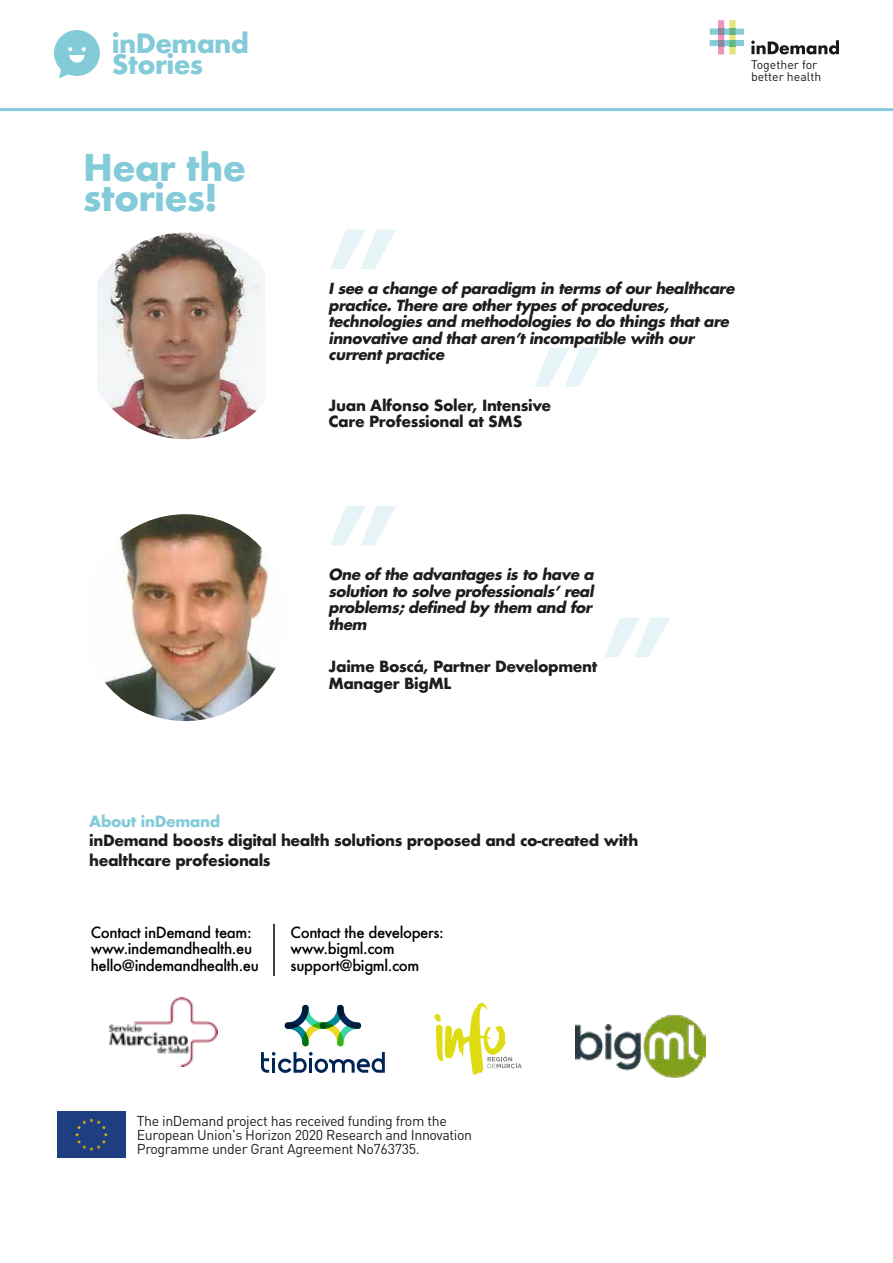
<style>
.page{position:relative;width:893px;height:1263px;background:#fff}
.page>*{position:absolute;margin:0;border:0;box-sizing:border-box;transform-origin:0 0}
.t1{font:700 118.5px "Futura";color:#83cbd8}
.t2{font:700 36px/30px "Futura";letter-spacing:-.025em;color:#83cbd8}
.t3{font:700 25.95px/21.8px "Futura";letter-spacing:-.025em;color:#83cbd8}
.t4{font:italic 700 15px/16.5px "Futura LT";letter-spacing:-.025em;color:#1d1d1b}
.t5{font:700 15px/16.5px "Futura";letter-spacing:-.025em;color:#1d1e1c}
.t6{font:500 15px/16.5px "Futura";letter-spacing:-.025em;color:#000}
.t7{font:700 15px "Futura";letter-spacing:-.025em;color:#83cbd8}
.t8{font:14.1px/14.1px "DIN";letter-spacing:-.025em;color:#1e1e1c}
.t9{font:12.3px/11.6px "DIN";color:#1a171c}
</style>
<div class="page">
<hr style="left:0;top:108px;width:893px;height:3px;background:#83cbd8">
<img style="left:104px;top:514px;width:172px;height:207px">
<img style="left:97px;top:232px;width:168px;height:208px">
<div style="left:57px;top:1111px;width:69px;height:47px;background:#1d3e81"></div>
<svg style="left:75px;top:1118px;width:33px;height:33px"></svg>
<svg style="left:434px;top:1003px;width:88px;height:72px"></svg>
<img style="left:109px;top:997px;width:108px;height:69px">
<svg style="left:284px;top:1004px;width:78px;height:42px"></svg>
<svg style="left:261px;top:1052px;width:124px;height:21px"></svg>
<img style="left:575px;top:1014px;width:131px;height:64px">
<div style="left:54px;top:30px;width:46px;height:46px;background:#83cbd8;border-radius:50%"></div>
<svg style="left:59px;top:47px;width:27px;height:32px"></svg>
<svg style="left:710px;top:20px;width:34px;height:34px"></svg>
<svg style="left:751px;top:40px;width:88px;height:14px"></svg>
<hr style="left:273px;top:924px;width:2px;height:52px;background:#000">
<h3 class="t3" style="left:112px;top:32px;width:139px">inDemand<br>Stories</h3>
<h2 class="t2" style="left:83px;top:152px;width:164px">Hear the stories!</h2>
<p class="t9" style="left:751px;top:59px;width:72px">Together for better health</p>
<h1 class="t1" style="left:403px;top:310px;width:78px;rotate:-180deg">“</h1>
<p class="t4" style="left:329px;top:280px;width:407px">I see a change of paradigm in terms of our healthcare practice. There are other types of procedures, technologies and methodologies to do things that are innovative and that aren’t incompatible with our current practice</p>
<h1 class="t1" style="left:607px;top:428px;width:78px;rotate:-180deg">“</h1>
<p class="t5" style="left:329px;top:397px;width:224px">Juan Alfonso Soler, Intensive<br>Care Professional at SMS</p>
<h1 class="t1" style="left:403px;top:586px;width:78px;rotate:-180deg">“</h1>
<p class="t4" style="left:329px;top:566px;width:267px">One of the advantages is to have a solution to solve professionals’ real problems; defined by them and for them</p>
<h1 class="t1" style="left:677px;top:698px;width:78px;rotate:-180deg">“</h1>
<p class="t5" style="left:329px;top:658px;width:270px">Jaime Boscá, Partner Development<br>Manager BigML</p>
<p class="t7" style="left:89px;top:810px;width:132px">About inDemand</p>
<p class="t5" style="left:89px;top:831px;width:551px;line-height:19.5px">inDemand boosts digital health solutions proposed and co-created with healthcare profesionals</p>
<p class="t6" style="left:91px;top:924px;width:170px">Contact inDemand team: www.indemandhealth.eu hello@indemandhealth.eu</p>
<p class="t6" style="left:291px;top:924px;width:155px">Contact the developers: www.bigml.com support@bigml.com</p>
<p class="t8" style="left:137px;top:1113px;width:337px">The inDemand project has received funding from the<br>European Union's Horizon 2020 Research and Innovation<br>Programme under Grant Agreement No763735.</p>
</div>
